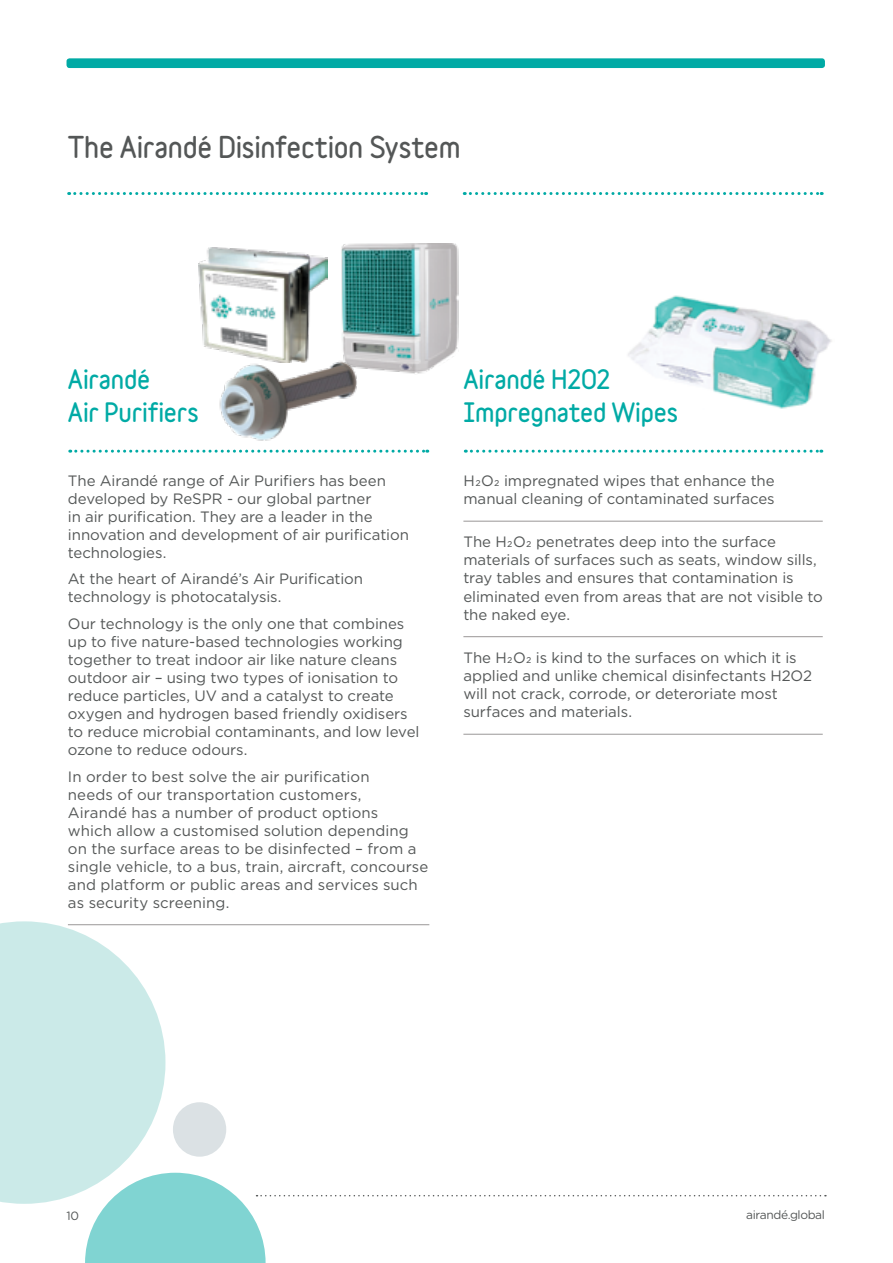
<style>
.page{position:relative;width:893px;height:1263px;background:#fff}
.page>*{position:absolute;margin:0;border:0;box-sizing:border-box;transform-origin:0 0}
.t1{font:900 27px "Variable";letter-spacing:-.01em;color:#545757}
.t2{font:900 24px/33px "Variable";letter-spacing:-.01em;color:#00aaa5}
.t3{font:15px/18px "Gotham";color:#545757}
.t4{font:12px "Gotham Rounded";letter-spacing:-.035em;color:#545757}
</style>
<div class="page">
<div style="left:67px;top:58px;width:758px;height:10px;background:#00aaa5;border-radius:3px"></div>
<img style="left:628px;top:295px;width:204px;height:114px">
<hr style="left:463px;top:521px;width:360px;height:1px;background:#9a9797">
<hr style="left:463px;top:636px;width:360px;height:1px;background:#9a9797">
<hr style="left:463px;top:734px;width:360px;height:1px;background:#9a9797">
<svg style="left:464px;top:192px;width:358px;height:3px"></svg>
<svg style="left:465px;top:450px;width:357px;height:3px"></svg>
<svg style="left:69px;top:192px;width:358px;height:3px"></svg>
<hr style="left:68px;top:924px;width:361px;height:1px;background:#9a9797">
<svg style="left:70px;top:450px;width:358px;height:3px"></svg>
<svg style="left:0;top:921px;width:165px;height:283px;background:#d1ecea"></svg>
<div style="left:173px;top:1102px;width:53px;height:55px;background:#dbe1e4;border-radius:50%"></div>
<svg style="left:85px;top:1173px;width:741px;height:90px"></svg>
<img style="left:341px;top:244px;width:118px;height:130px">
<img style="left:199px;top:247px;width:128px;height:104px">
<img style="left:200px;top:351px;width:164px;height:102px">
<h1 class="t1" style="left:68px;top:126px;width:394px">The Airandé Disinfection System</h1>
<h2 class="t2" style="left:68px;top:362px;width:132px">Airandé<br>Air Purifiers</h2>
<p class="t3" style="left:68px;top:471px;width:342px">The Airandé range of Air Purifiers has been developed by ReSPR - our global partner<br>in air purification. They are a leader in the innovation and development of air purification technologies.</p>
<p class="t3" style="left:68px;top:570px;width:297px">At the heart of Airandé’s Air Purification technology is photocatalysis.</p>
<p class="t3" style="left:68px;top:614px;width:353px">Our technology is the only one that combines up to five nature-based technologies working together to treat indoor air like nature cleans outdoor air – using two types of ionisation to reduce particles, UV and a catalyst to create oxygen and hydrogen based friendly oxidisers to reduce microbial contaminants, and low level ozone to reduce odours.</p>
<p class="t3" style="left:68px;top:767px;width:362px">In order to best solve the air purification<br>needs of our transportation customers,<br>Airandé has a number of product options<br>which allow a customised solution depending on the surface areas to be disinfected – from a single vehicle, to a bus, train, aircraft, concourse and platform or public areas and services such as security screening.</p>
<h2 class="t2" style="left:463px;top:362px;width:216px">Airandé H2O2<br>Impregnated Wipes</h2>
<p class="t3" style="left:463px;top:471px;width:313px">H2O2 impregnated wipes that enhance the manual cleaning of contaminated surfaces</p>
<p class="t3" style="left:463px;top:533px;width:361px">The H2O2 penetrates deep into the surface materials of surfaces such as seats, window sills, tray tables and ensures that contamination is eliminated even from areas that are not visible to the naked eye.</p>
<p class="t3" style="left:463px;top:648px;width:350px">The H2O2 is kind to the surfaces on which it is applied and unlike chemical disinfectants H2O2 will not crack, corrode, or deteroriate most surfaces and materials.</p>
<p class="t4" style="left:67px;top:1207px;width:14px">10</p>
<p class="t4" style="left:746px;top:1206px;width:80px">airandé.global</p>
</div>
